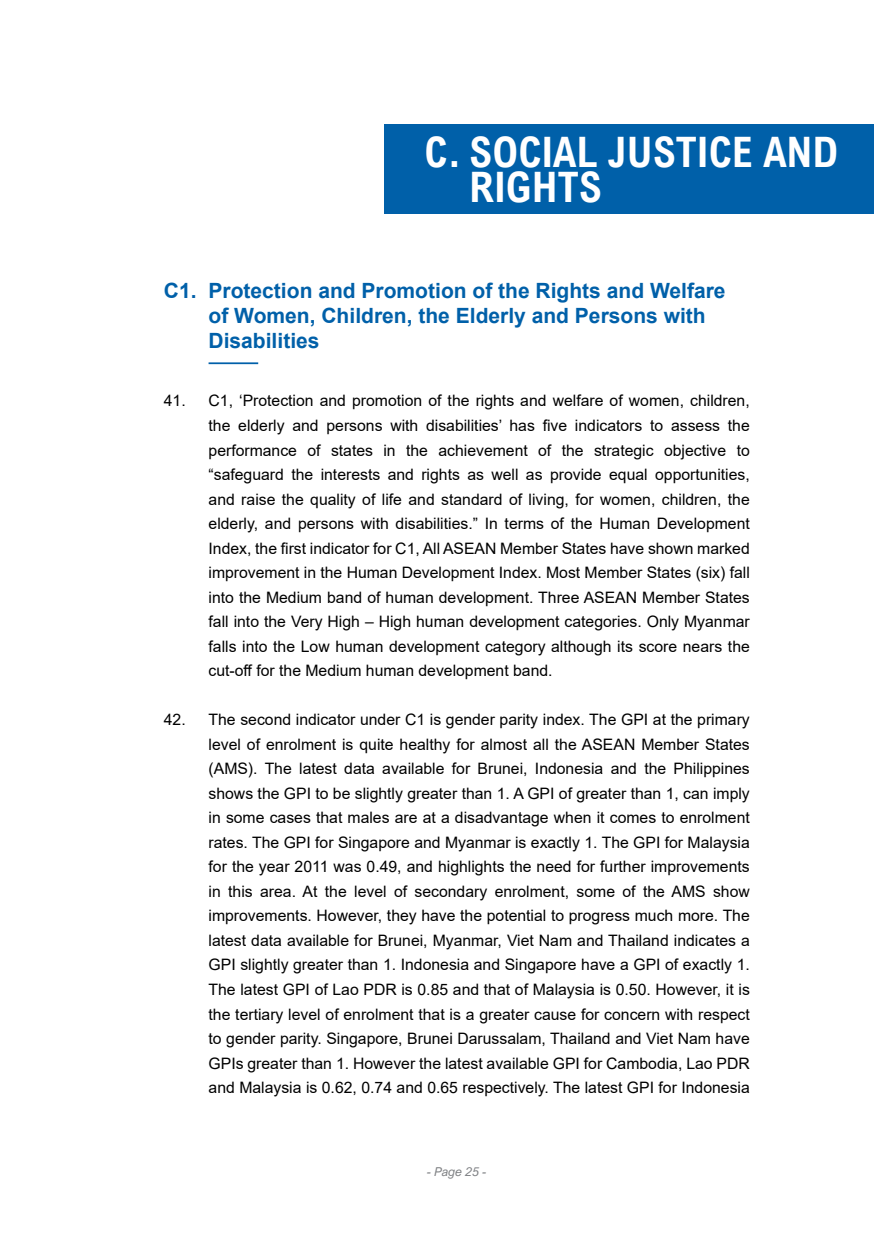
<style>
.page{position:relative;width:874px;height:1241px;background:#fff}
.page>*{position:absolute;margin:0;border:0;box-sizing:border-box;transform-origin:0 0}
.t1{font:700 42px/35px "Arial Nova Cond";color:#fff}
.t2{font:700 21px/24.5px "Arial";color:#0060a9}
.t3{font:15.75px/24.5px "Arial";color:#000;text-align:justify}
.t4{font:italic 12.25px "Arial Nova";color:#808285}
</style>
<div class="page">
<hr style="left:208px;top:362px;width:50px;height:2px;background:#0060a9">
<div style="left:384px;top:124px;width:489px;height:89px;background:#0060a9"></div>
<h1 class="t1" style="left:469px;top:133px;width:370px;text-indent:-45px">C. SOCIAL JUSTICE AND<br>RIGHTS</h1>
<h2 class="t2" style="left:208px;top:279px;width:518px;text-indent:-45px">C1. Protection and Promotion of the Rights and Welfare of Women, Children, the Elderly and Persons with<br>Disabilities</h2>
<p class="t3" style="left:208px;top:388px;width:542px;text-indent:-45px">41. C1, ‘Protection and promotion of the rights and welfare of women, children, the elderly and persons with disabilities’ has five indicators to assess the performance of states in the achievement of the strategic objective to “safeguard the interests and rights as well as provide equal opportunities, and raise the quality of life and standard of living, for women, children, the elderly, and persons with disabilities.” In terms of the Human Development Index, the first indicator for C1, All ASEAN Member States have shown marked improvement in the Human Development Index. Most Member States (six) fall into the Medium band of human development. Three ASEAN Member States fall into the Very High – High human development categories. Only Myanmar falls into the Low human development category although its score nears the cut-off for the Medium human development band.</p>
<p class="t3" style="left:208px;top:707px;width:542px;text-indent:-45px">42. The second indicator under C1 is gender parity index. The GPI at the primary level of enrolment is quite healthy for almost all the ASEAN Member States (AMS). The latest data available for Brunei, Indonesia and the Philippines shows the GPI to be slightly greater than 1. A GPI of greater than 1, can imply in some cases that males are at a disadvantage when it comes to enrolment rates. The GPI for Singapore and Myanmar is exactly 1. The GPI for Malaysia for the year 2011 was 0.49, and highlights the need for further improvements in this area. At the level of secondary enrolment, some of the AMS show improvements. However, they have the potential to progress much more. The latest data available for Brunei, Myanmar, Viet Nam and Thailand indicates a GPI slightly greater than 1. Indonesia and Singapore have a GPI of exactly 1.<br>The latest GPI of Lao PDR is 0.85 and that of Malaysia is 0.50. However, it is the tertiary level of enrolment that is a greater cause for concern with respect to gender parity. Singapore, Brunei Darussalam, Thailand and Viet Nam have GPIs greater than 1. However the latest available GPI for Cambodia, Lao PDR and Malaysia is 0.62, 0.74 and 0.65 respectively. The latest GPI for Indonesia</p>
<p class="t4" style="left:427px;top:1164px;width:61px">- Page 25 -</p>
</div>
